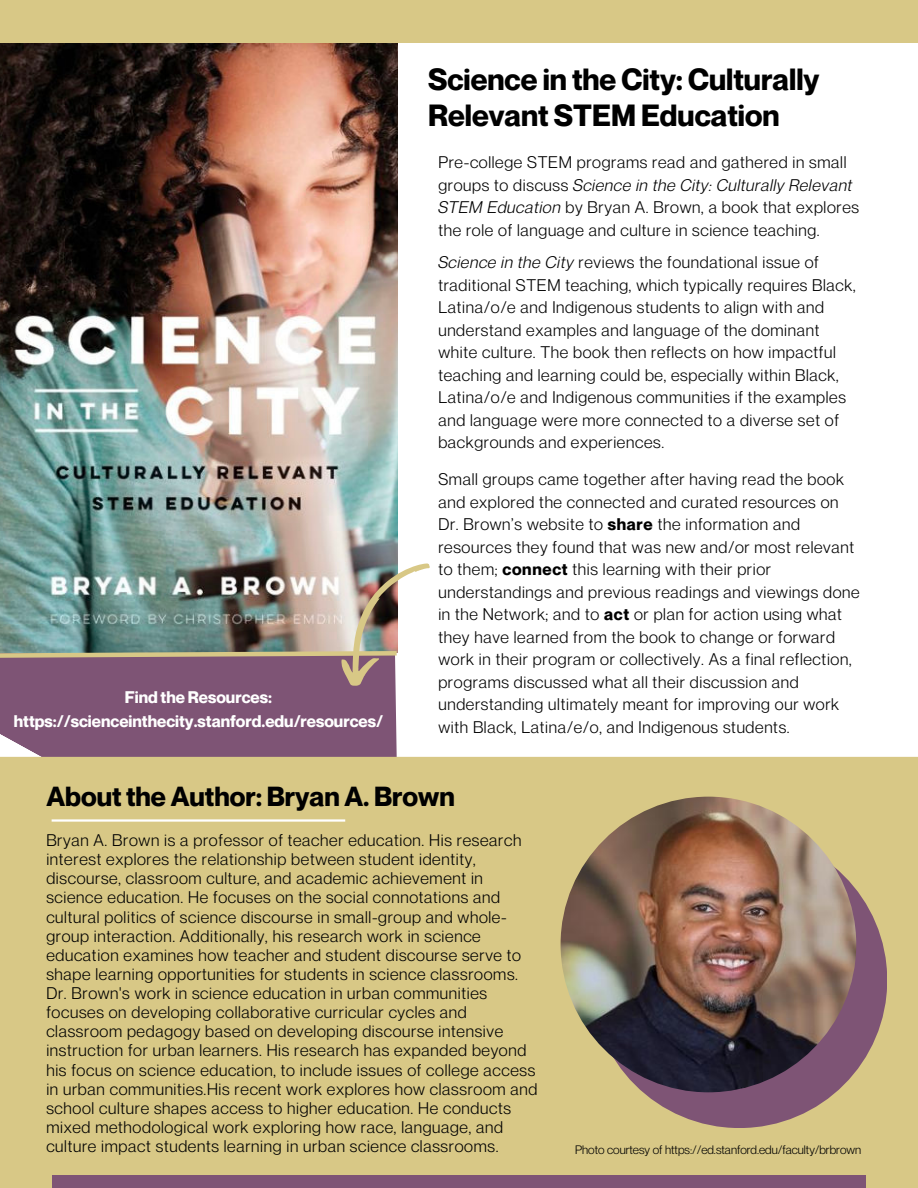
<style>
.page{position:relative;width:918px;height:1188px;background:#fff}
.page>*{position:absolute;margin:0;border:0;box-sizing:border-box;transform-origin:0 0}
.t1{font:700 30px/36px "Neue Montreal";color:#000}
.t2{font:700 27px "Neue Montreal";color:#000}
.t3{font:16.5px/22.5px "Neue Montreal";letter-spacing:.04em;color:#000}
.t4{font:700 16.5px/24.8px "Neue Montreal";color:#fff;text-align:center}
.t5{font:12px "Neue Montreal";color:#000}
.s1{font-style:italic}
.s2{font-weight:700}
</style>
<div class="page">
<div style="left:0;top:407px;width:400px;height:350px;background:#7e5475"></div>
<img style="left:0;top:43px;width:397px;height:503px">
<div style="left:0;top:757px;width:918px;height:431px;background:#d8c886"></div>
<div style="left:592px;top:832px;width:295px;height:296px;background:#7e5475;border-radius:50%"></div>
<img style="left:561px;top:797px;width:295px;height:295px;border-radius:50%">
<div style="left:0;top:0;width:918px;height:43px;background:#d8c886"></div>
<hr style="left:52px;top:819px;width:293px;height:3px;background:#fff">
<div style="left:52px;top:1176px;width:814px;height:12px;background:#7e5475"></div>
<img style="left:0;top:546px;width:430px;height:147px">
<p class="t1" style="left:428px;top:61px;width:393px">Science in the City: Culturally<br>Relevant STEM Education</p>
<p class="t4" style="left:14px;top:684px;width:371px">Find the Resources: https://scienceinthecity.stanford.edu/resources/</p>
<p class="t3" style="left:438px;top:151px;width:422px">Pre-college STEM programs read and gathered in small groups to discuss <span class="s1">Science in the City: Culturally Relevant STEM Education</span> by Bryan A. Brown, a book that explores the role of language and culture in science teaching.</p>
<p class="t3" style="left:438px;top:251px;width:419px"><span class="s1">Science in the City</span> reviews the foundational issue of traditional STEM teaching, which typically requires Black, Latina/o/e and Indigenous students to align with and understand examples and language of the dominant white culture. The book then reflects on how impactful teaching and learning could be, especially within Black, Latina/o/e and Indigenous communities if the examples and language were more connected to a diverse set of backgrounds and experiences.</p>
<p class="t3" style="left:438px;top:468px;width:423px">Small groups came together after having read the book and explored the connected and curated resources on Dr. Brown’s website to <span class="s2">share</span> the information and resources they found that was new and/or most relevant to them; <span class="s2">connect</span> this learning with their prior understandings and previous readings and viewings done in the Network; and to <span class="s2">act</span> or plan for action using what they have learned from the book to change or forward work in their program or collectively. As a final reflection, programs discussed what all their discussion and understanding ultimately meant for improving our work with Black, Latina/e/o, and Indigenous students.</p>
<p class="t2" style="left:46px;top:780px;width:410px">About the Author: Bryan A. Brown</p>
<p class="t3" style="left:46px;top:830px;width:493px;line-height:19.2px">Bryan A. Brown is a professor of teacher education. His research interest explores the relationship between student identity, discourse, classroom culture, and academic achievement in science education. He focuses on the social connotations and cultural politics of science discourse in small-group and whole&shy;group interaction. Additionally, his research work in science education examines how teacher and student discourse serve to shape learning opportunities for students in science classrooms.<br>Dr. Brown's work in science education in urban communities focuses on developing collaborative curricular cycles and classroom pedagogy based on developing discourse intensive instruction for urban learners. His research has expanded beyond his focus on science education, to include issues of college access in urban communities.His recent work explores how classroom and school culture shapes access to higher education. He conducts mixed methodological work exploring how race, language, and culture impact students learning in urban science classrooms.</p>
<p class="t5" style="left:575px;top:1142px;width:287px">Photo courtesy of https://ed.stanford.edu/faculty/brbrown</p>
</div>
